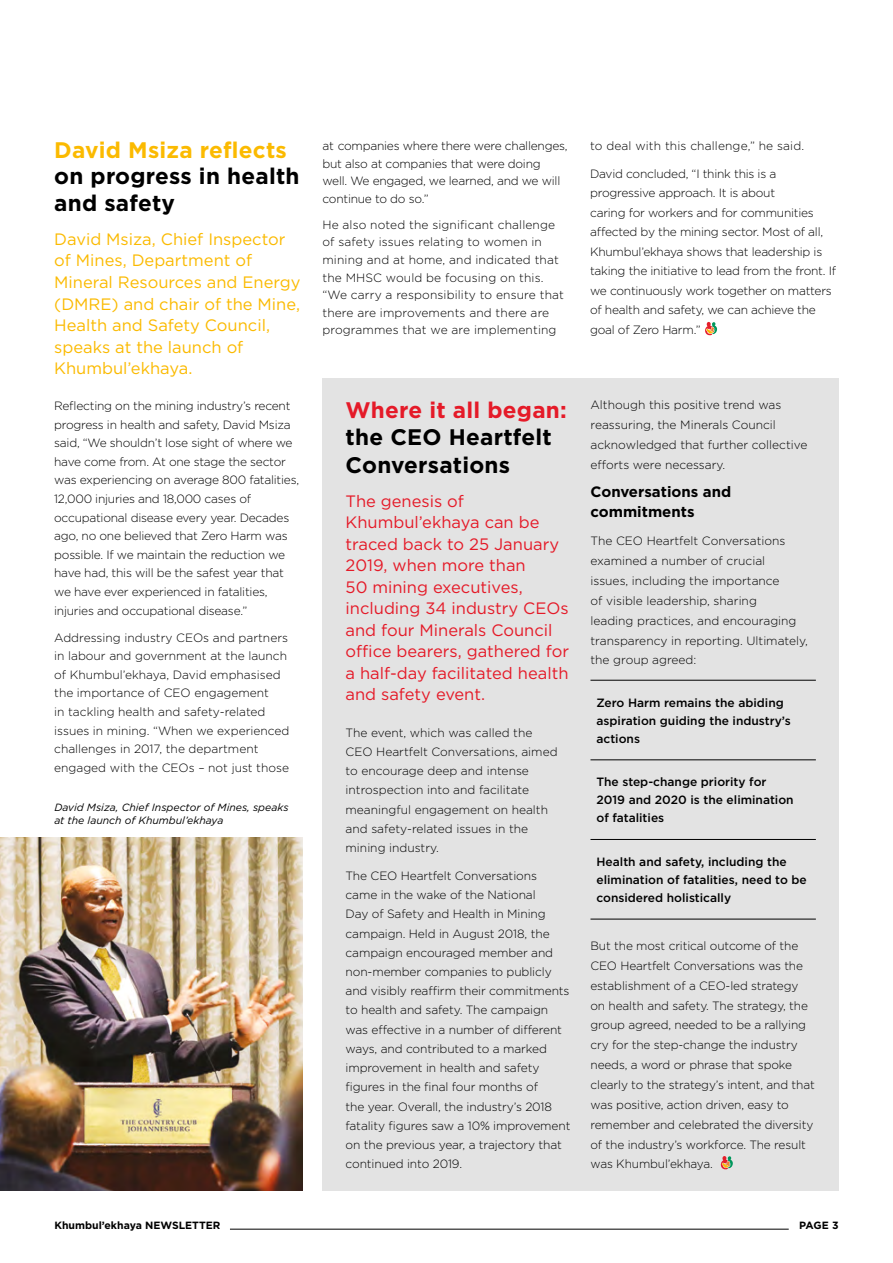
<style>
.page{position:relative;width:893px;height:1263px;background:#fff}
.page>*{position:absolute;margin:0;border:0;box-sizing:border-box;transform-origin:0 0}
.MCSA_NL_Top_page_hea{font:700 22.5px/26.1px "Gotham";letter-spacing:.01em;color:#000}
.MCSA_NL_highlight_co{font:16.5px/21.5px "Gotham";color:#e51a28}
.MCSA_NL_highlight_co-2{font:16.5px/21.6px "Gotham";color:#fbba00}
.MCSA_NL_body_copy{font:700 15px/19.8px "Gotham";color:#000}
.MCSA_NL_body_copy-2{font:300 12px/19.2px "Gotham";letter-spacing:-.01em;color:#000}
.MCSA_NL_body_copy-3{font:300 12px/17.5px "Gotham";letter-spacing:.01em;color:#000}
.MCSA_NL_body_copy-4{font:500 12px/18px "Gotham";color:#000}
.MCSA_NL_body_copy-5{font:italic 10.5px/13.5px "Gotham";color:#000}
.t1{font:700 10.5px "Gotham";color:#000}
.s1{color:#fbba00}
.s2{color:#e51a28}
</style>
<div class="page">
<hr style="left:230px;top:1229px;width:559px;height:1px;background:#000">
<div style="left:322px;top:378px;width:517px;height:813px;background:#e3e3e3"></div>
<svg style="left:705px;top:322px;width:12px;height:13px"></svg>
<hr style="left:590px;top:680px;width:226px;height:1px;background:#000">
<hr style="left:590px;top:759px;width:226px;height:1px;background:#000">
<hr style="left:590px;top:839px;width:226px;height:1px;background:#000">
<hr style="left:590px;top:919px;width:226px;height:1px;background:#000">
<svg style="left:720px;top:1156px;width:13px;height:13px"></svg>
<img style="left:0;top:837px;width:303px;height:354px">
<p class="MCSA_NL_Top_page_hea" style="left:54px;top:137px;width:247px"><span class="s1">David Msiza reflects </span>on progress in health and safety</p>
<p class="MCSA_NL_highlight_co-2" style="left:54px;top:228px;width:248px">David Msiza, Chief Inspector of Mines, Department of<br>Mineral Resources and Energy (DMRE) and chair of the Mine,<br>Health and Safety Council, speaks at the launch of<br>Khumbul’ekhaya.</p>
<p class="MCSA_NL_body_copy-2" style="left:54px;top:396px;width:246px;line-height:18.6px">Reflecting on the mining industry’s recent progress in health and safety, David Msiza said, “We shouldn’t lose sight of where we have come from. At one stage the sector was experiencing on average 800 fatalities, 12,000 injuries and 18,000 cases of occupational disease every year. Decades ago, no one believed that Zero Harm was possible. If we maintain the reduction we have had, this will be the safest year that we have ever experienced in fatalities, injuries and occupational disease.”</p>
<p class="MCSA_NL_body_copy-2" style="left:54px;top:628px;width:237px;line-height:18.6px">Addressing industry CEOs and partners in labour and government at the launch of Khumbul’ekhaya, David emphasised the importance of CEO engagement<br>in tackling health and safety-related issues in mining. “When we experienced challenges in 2017, the department engaged with the CEOs – not just those</p>
<p class="MCSA_NL_body_copy-5" style="left:54px;top:800px;width:236px">David Msiza, Chief Inspector of Mines, speaks at the launch of Khumbul’ekhaya</p>
<p class="MCSA_NL_body_copy-2" style="left:322px;top:137px;width:247px;line-height:17.5px">at companies where there were challenges, but also at companies that were doing well. We engaged, we learned, and we will continue to do so.”</p>
<p class="MCSA_NL_body_copy-3" style="left:322px;top:215px;width:243px">He also noted the significant challenge of safety issues relating to women in mining and at home, and indicated that the MHSC would be focusing on this. “We carry a responsibility to ensure that there are improvements and there are programmes that we are implementing</p>
<p class="MCSA_NL_body_copy-3" style="left:590px;top:137px;width:216px">to deal with this challenge,” he said.</p>
<p class="MCSA_NL_body_copy-2" style="left:590px;top:164px;width:247px">David concluded, “I think this is a progressive approach. It is about<br>caring for workers and for communities affected by the mining sector. Most of all, Khumbul’ekhaya shows that leadership is taking the initiative to lead from the front. If we continuously work together on matters of health and safety, we can achieve the goal of Zero Harm.”</p>
<p class="MCSA_NL_Top_page_hea" style="left:346px;top:396px;width:223px;line-height:27.5px"><span class="s2">Where it all began: </span>the CEO Heartfelt<br>Conversations</p>
<p class="MCSA_NL_highlight_co" style="left:346px;top:490px;width:225px">The genesis of<br>Khumbul’ekhaya can be traced back to 25 January<br>2019, when more than<br>50 mining executives, including 34 industry CEOs and four Minerals Council office bearers, gathered for a half-day facilitated health and safety event.</p>
<p class="MCSA_NL_body_copy-2" style="left:346px;top:722px;width:214px">The event, which was called the<br>CEO Heartfelt Conversations, aimed to encourage deep and intense introspection into and facilitate meaningful engagement on health and safety-related issues in the mining industry.</p>
<p class="MCSA_NL_body_copy-2" style="left:346px;top:866px;width:226px">The CEO Heartfelt Conversations came in the wake of the National<br>Day of Safety and Health in Mining campaign. Held in August 2018, the campaign encouraged member and non-member companies to publicly and visibly reaffirm their commitments to health and safety. The campaign was effective in a number of different ways, and contributed to a marked improvement in health and safety figures in the final four months of<br>the year. Overall, the industry’s 2018 fatality figures saw a 10% improvement on the previous year, a trajectory that continued into 2019.</p>
<p class="MCSA_NL_body_copy-2" style="left:590px;top:395px;width:218px;line-height:19.8px">Although this positive trend was reassuring, the Minerals Council acknowledged that further collective efforts were necessary.</p>
<p class="MCSA_NL_body_copy" style="left:590px;top:482px;width:142px">Conversations and commitments</p>
<p class="MCSA_NL_body_copy-2" style="left:590px;top:531px;width:219px;line-height:19.8px">The CEO Heartfelt Conversations examined a number of crucial<br>issues, including the importance<br>of visible leadership, sharing<br>leading practices, and encouraging transparency in reporting. Ultimately, the group agreed:</p>
<p class="MCSA_NL_body_copy-4" style="left:596px;top:693px;width:196px">Zero Harm remains the abiding aspiration guiding the industry’s actions</p>
<p class="MCSA_NL_body_copy-4" style="left:596px;top:773px;width:199px">The step-change priority for<br>2019 and 2020 is the elimination of fatalities</p>
<p class="MCSA_NL_body_copy-4" style="left:596px;top:853px;width:212px">Health and safety, including the elimination of fatalities, need to be considered holistically</p>
<p class="MCSA_NL_body_copy-2" style="left:590px;top:936px;width:226px;line-height:19.8px">But the most critical outcome of the CEO Heartfelt Conversations was the establishment of a CEO-led strategy on health and safety. The strategy, the group agreed, needed to be a rallying cry for the step-change the industry needs, a word or phrase that spoke clearly to the strategy’s intent, and that was positive, action driven, easy to remember and celebrated the diversity of the industry’s workforce. The result was Khumbul’ekhaya.</p>
<p class="t1" style="left:54px;top:1218px;width:168px">Khumbul’ekhaya NEWSLETTER</p>
<p class="t1" style="left:799px;top:1218px;width:41px">PAGE 3</p>
</div>
